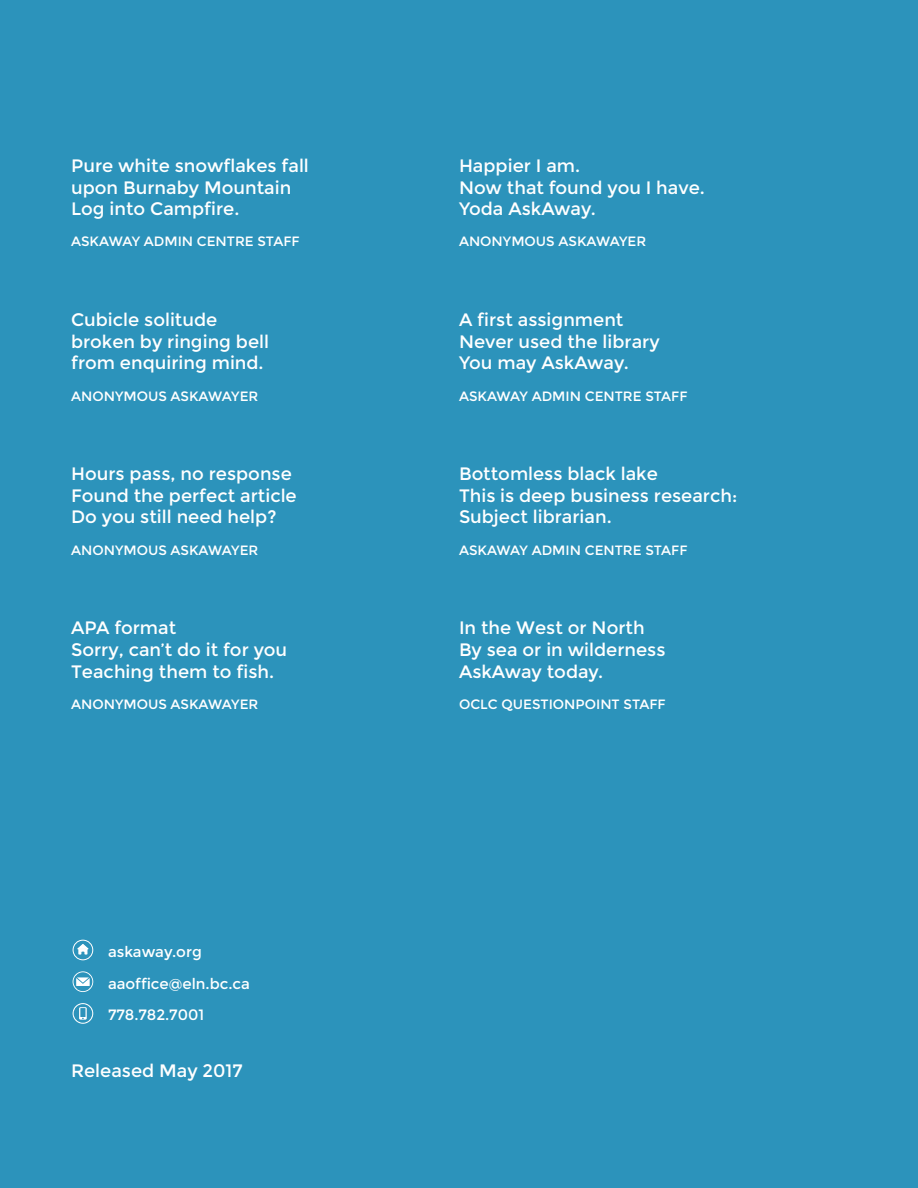
<style>
.page{position:relative;width:918px;height:1188px;background:#2c93bb}
.page>*{position:absolute;margin:0;border:0;box-sizing:border-box;transform-origin:0 0}
.t1{font:18px/21.6px "Montserrat";color:#fff}
.t2{font:15px/31.7px "Montserrat";color:#fff}
.t3{font:13.5px "Montserrat";color:#fff}
</style>
<div class="page">
<svg style="left:77px;top:944px;width:11px;height:10px"></svg>
<div style="left:73px;top:940px;width:20px;height:20px;border:1px solid #fff;border-radius:50%"></div>
<svg style="left:73px;top:971px;width:20px;height:21px"></svg>
<svg style="left:73px;top:1003px;width:20px;height:21px"></svg>
<p class="t1" style="left:71px;top:155px;width:239px">Pure white snowflakes fall upon Burnaby Mountain<br>Log into Campfire.</p>
<p class="t3" style="left:71px;top:233px;width:230px">ASKAWAY ADMIN CENTRE STAFF</p>
<p class="t1" style="left:71px;top:309px;width:199px">Cubicle solitude broken by ringing bell from enquiring mind.</p>
<p class="t3" style="left:71px;top:387px;width:189px">ANONYMOUS ASKAWAYER</p>
<p class="t1" style="left:71px;top:463px;width:227px">Hours pass, no response<br>Found the perfect article<br>Do you still need help?</p>
<p class="t3" style="left:71px;top:542px;width:189px">ANONYMOUS ASKAWAYER</p>
<p class="t1" style="left:71px;top:617px;width:218px">APA format<br>Sorry, can’t do it for you<br>Teaching them to fish.</p>
<p class="t3" style="left:71px;top:696px;width:189px">ANONYMOUS ASKAWAYER</p>
<p class="t2" style="left:108px;top:936px;width:144px">askaway.org aaoffice@eln.bc.ca<br>778.782.7001</p>
<p class="t1" style="left:71px;top:1060px;width:173px">Released May 2017</p>
<p class="t1" style="left:459px;top:155px;width:247px">Happier I am.<br>Now that found you I have.<br>Yoda AskAway.</p>
<p class="t3" style="left:459px;top:233px;width:189px">ANONYMOUS ASKAWAYER</p>
<p class="t1" style="left:459px;top:309px;width:202px">A first assignment<br>Never used the library<br>You may AskAway.</p>
<p class="t3" style="left:459px;top:387px;width:230px">ASKAWAY ADMIN CENTRE STAFF</p>
<p class="t1" style="left:459px;top:463px;width:280px">Bottomless black lake<br>This is deep business research:<br>Subject librarian.</p>
<p class="t3" style="left:459px;top:542px;width:230px">ASKAWAY ADMIN CENTRE STAFF</p>
<p class="t1" style="left:459px;top:617px;width:208px">In the West or North<br>By sea or in wilderness<br>AskAway today.</p>
<p class="t3" style="left:459px;top:696px;width:208px">OCLC QUESTIONPOINT STAFF</p>
</div>
